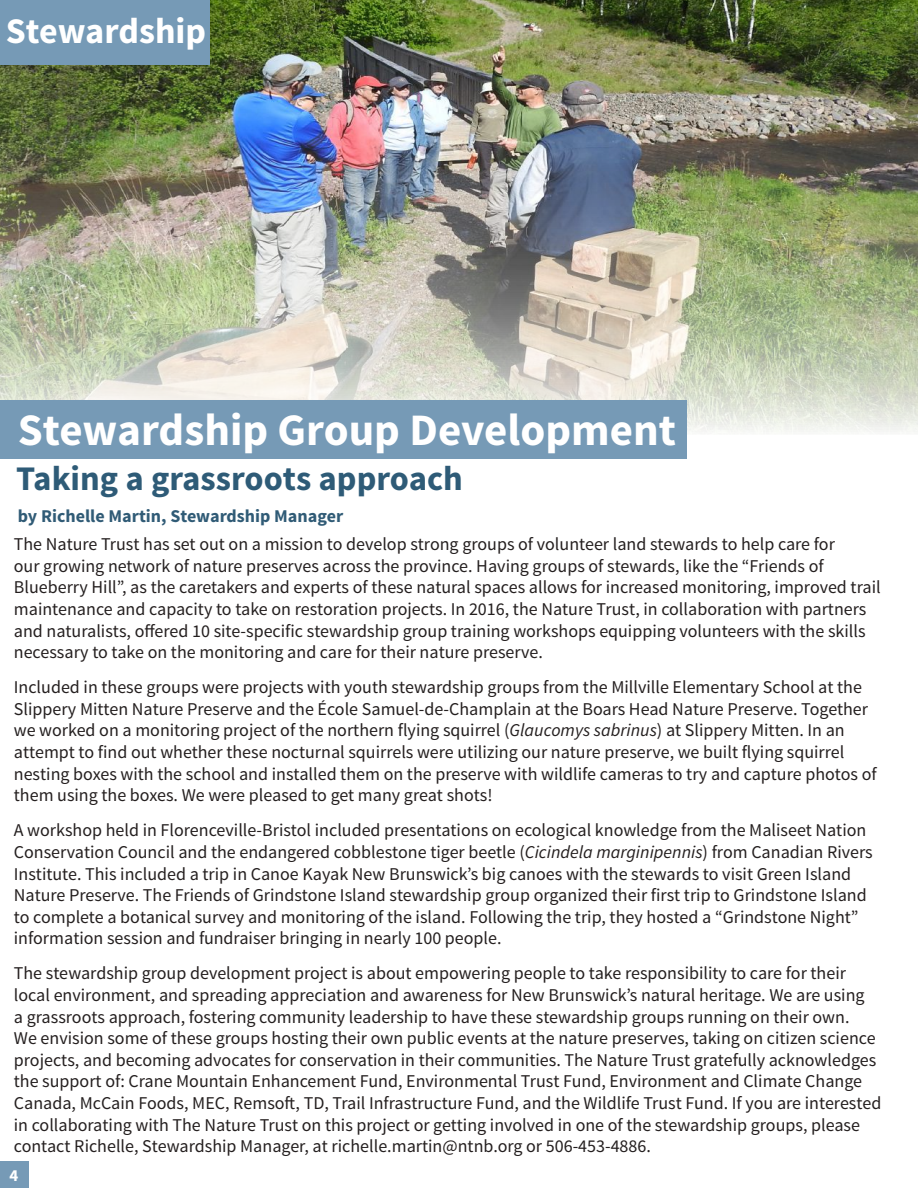
<style>
.page{position:relative;width:918px;height:1188px;background:#fff}
.page>*{position:absolute;margin:0;border:0;box-sizing:border-box;transform-origin:0 0}
.t1{font:700 45px "Source Sans Pro";color:#fff}
.t2{font:700 36px "Source Sans Pro";color:#fff}
.t3{font:700 34.5px "Source Sans Pro";color:#2e5b77}
.t4{font:18px/21.6px "Source Sans Pro";color:#241f1f}
.t5{font:700 18px "Source Sans Pro";color:#305b76}
.t6{font:700 16.8px "Source Sans Pro";color:#fff}
.s1{font-style:italic}
</style>
<div class="page">
<img style="left:0;top:0;width:918px;height:432px">
<div style="left:0;top:0;width:210px;height:65px;background:#769ab6"></div>
<div style="left:0;top:400px;width:687px;height:59px;background:#769ab6"></div>
<div style="left:0;top:1161px;width:28px;height:27px;background:#769ab6"></div>
<h2 class="t2" style="left:6px;top:8px;width:202px">Stewardship</h2>
<h1 class="t1" style="left:18px;top:401px;width:660px">Stewardship Group Development</h1>
<h3 class="t3" style="left:16px;top:457px;width:448px">Taking a grassroots approach</h3>
<p class="t5" style="left:18px;top:504px;width:327px">by Richelle Martin, Stewardship Manager</p>
<p class="t4" style="left:14px;top:534px;width:868px">The Nature Trust has set out on a mission to develop strong groups of volunteer land stewards to help care for<br>our growing network of nature preserves across the province. Having groups of stewards, like the “Friends of Blueberry Hill”, as the caretakers and experts of these natural spaces allows for increased monitoring, improved trail maintenance and capacity to take on restoration projects. In 2016, the Nature Trust, in collaboration with partners and naturalists, offered 10 site-specific stewardship group training workshops equipping volunteers with the skills necessary to take on the monitoring and care for their nature preserve.</p>
<p class="t4" style="left:14px;top:677px;width:864px">Included in these groups were projects with youth stewardship groups from the Millville Elementary School at the Slippery Mitten Nature Preserve and the École Samuel-de-Champlain at the Boars Head Nature Preserve. Together we worked on a monitoring project of the northern flying squirrel (<span class="s1">Glaucomys sabrinus</span>) at Slippery Mitten. In an attempt to find out whether these nocturnal squirrels were utilizing our nature preserve, we built flying squirrel nesting boxes with the school and installed them on the preserve with wildlife cameras to try and capture photos of them using the boxes. We were pleased to get many great shots!</p>
<p class="t4" style="left:14px;top:820px;width:860px">A workshop held in Florenceville-Bristol included presentations on ecological knowledge from the Maliseet Nation Conservation Council and the endangered cobblestone tiger beetle (<span class="s1">Cicindela marginipennis</span>) from Canadian Rivers Institute. This included a trip in Canoe Kayak New Brunswick’s big canoes with the stewards to visit Green Island Nature Preserve. The Friends of Grindstone Island stewardship group organized their first trip to Grindstone Island to complete a botanical survey and monitoring of the island. Following the trip, they hosted a “Grindstone Night” information session and fundraiser bringing in nearly 100 people.</p>
<p class="t4" style="left:14px;top:963px;width:869px">The stewardship group development project is about empowering people to take responsibility to care for their local environment, and spreading appreciation and awareness for New Brunswick’s natural heritage. We are using<br>a grassroots approach, fostering community leadership to have these stewardship groups running on their own.<br>We envision some of these groups hosting their own public events at the nature preserves, taking on citizen science projects, and becoming advocates for conservation in their communities. The Nature Trust gratefully acknowledges the support of: Crane Mountain Enhancement Fund, Environmental Trust Fund, Environment and Climate Change Canada, McCain Foods, MEC, Remsoft, TD, Trail Infrastructure Fund, and the Wildlife Trust Fund. If you are interested in collaborating with The Nature Trust on this project or getting involved in one of the stewardship groups, please contact Richelle, Stewardship Manager, at richelle.martin@ntnb.org or 506-453-4886.</p>
<p class="t6" style="left:9px;top:1165px;width:10px">4</p>
</div>
